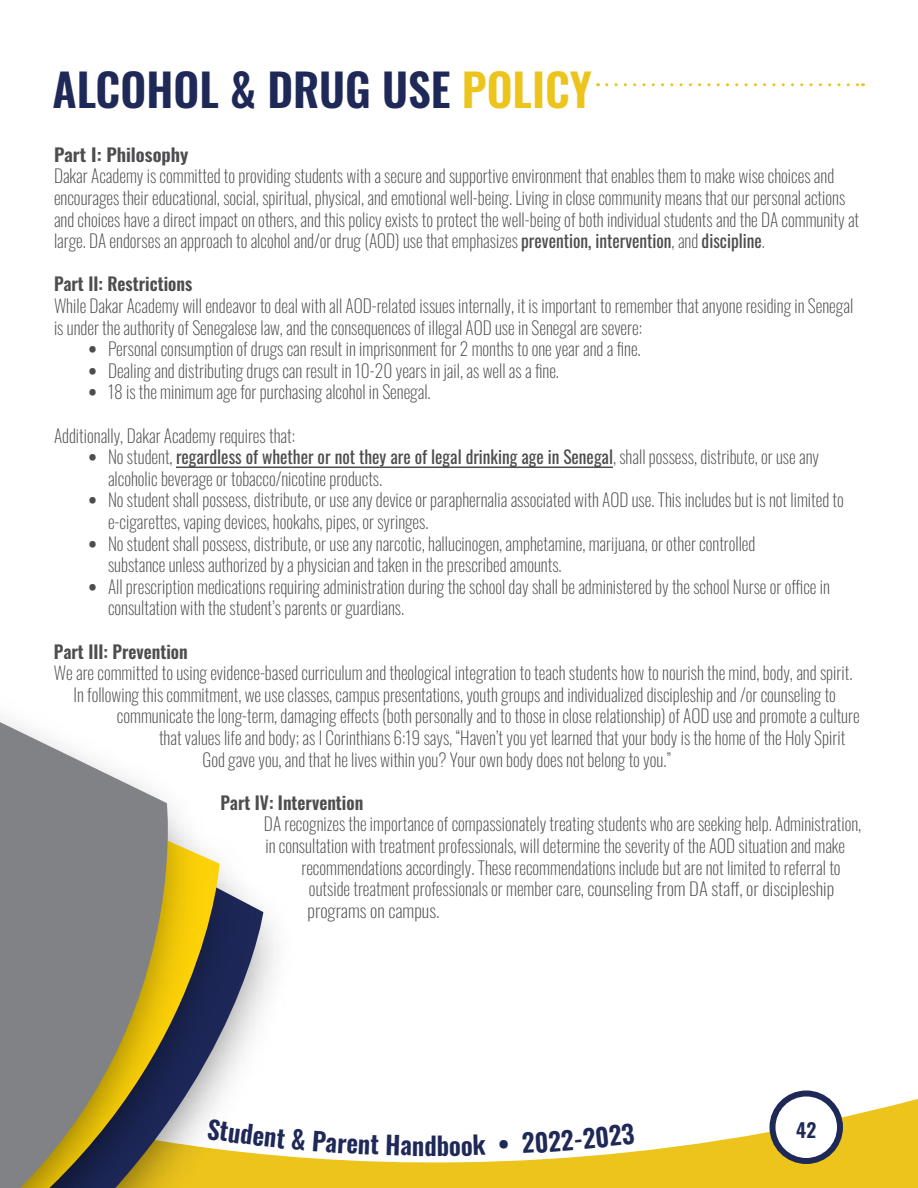
<style>
.page{position:relative;width:918px;height:1188px;background:#fff}
.page>*{position:absolute;margin:0;border:0;box-sizing:border-box;transform-origin:0 0}
.t1{font:600 45px "Oswald";color:#1f2958}
.t2{font:600 25.2px "Oswald";color:#1f2958}
.t3{font:600 19.5px "Oswald";color:#1f2958}
.t4{font:200 18px/21.6px "Oswald";color:#4d4d4f}
.t5{font:600 18px "Oswald";color:#4d4d4f}
.t6{font:200 18px "Oswald";color:#4d4d4f;scale:1.05 1}
.t7{font:600 18px "Oswald";color:#4d4d4f;scale:1.05 1}
.s1{color:#ecc41c}
.s2{font-weight:400}
.s3{font-weight:700}
</style>
<div class="page">
<hr style="left:176px;top:467px;width:437px;height:1px;background:#4d4d4f">
<svg style="left:607px;top:83px;width:256px;height:3px"></svg>
<svg style="left:318px;top:1099px;width:600px;height:89px;fill:#ecc41c"></svg>
<img style="left:274px;top:949px;width:44px;height:239px">
<img style="left:223px;top:871px;width:51px;height:317px">
<img style="left:194px;top:844px;width:29px;height:344px">
<svg style="left:0;top:718px;width:194px;height:470px;background:#94907a"></svg>
<div style="left:772px;top:1094px;width:68px;height:67px;background:#fff;border-radius:50%"></div>
<div style="left:770px;top:1090px;width:73px;height:74px;border:6px solid #1f2958;border-radius:50%"></div>
<svg style="left:207px;top:1118px;width:79px;height:31px"></svg>
<svg style="left:292px;top:1129px;width:14px;height:22px"></svg>
<svg style="left:313px;top:1131px;width:110px;height:25px"></svg>
<svg style="left:450px;top:1135px;width:36px;height:21px"></svg>
<svg style="left:500px;top:1123px;width:135px;height:30px"></svg>
<h1 class="t1" style="left:52px;top:49px;width:541px">ALCOHOL &amp; DRUG USE <span class="s1">POLICY</span></h1>
<p class="t7" style="left:54px;top:139px;width:130px">Part I: Philosophy</p>
<p class="t4" style="left:54px;top:164px;width:807px">Dakar Academy is committed to providing students with a secure and supportive environment that enables them to make wise choices and encourages their educational, social, spiritual, physical, and emotional well-being. Living in close community means that our personal actions and choices have a direct impact on others, and this policy exists to protect the well-being of both individual students and the DA community at large. DA endorses an approach to alcohol and/or drug (AOD) use that emphasizes <span class="s2">prevention, intervention</span>, and <span class="s2">discipline</span>.</p>
<p class="t5" style="left:54px;top:268px;width:140px">Part II: Restrictions</p>
<p class="t4" style="left:54px;top:293px;width:801px">While Dakar Academy will endeavor to deal with all AOD-related issues internally, it is important to remember that anyone residing in Senegal is under the authority of Senegalese law, and the consequences of illegal AOD use in Senegal are severe:</p>
<p class="t4" style="left:89px;top:336px;width:554px"><span class="s3">•</span> Personal consumption of drugs can result in imprisonment for 2 months to one year and a fine.</p>
<p class="t4" style="left:89px;top:358px;width:472px"><span class="s3">•</span> Dealing and distributing drugs can result in 10-20 years in jail, as well as a fine.</p>
<p class="t4" style="left:89px;top:380px;width:344px"><span class="s3">•</span> 18 is the minimum age for purchasing alcohol in Senegal.</p>
<p class="t4" style="left:54px;top:423px;width:243px">Additionally, Dakar Academy requires that:</p>
<p class="t4" style="left:108px;top:444px;width:713px;text-indent:-20px"><span class="s3">•</span> No student, <span class="s2">regardless of whether or not they are of legal drinking age in Senegal</span>, shall possess, distribute, or use any alcoholic beverage or tobacco/nicotine products.</p>
<p class="t4" style="left:108px;top:488px;width:737px;text-indent:-20px"><span class="s3">•</span> No student shall possess, distribute, or use any device or paraphernalia associated with AOD use. This includes but is not limited to e-cigarettes, vaping devices, hookahs, pipes, or syringes.</p>
<p class="t4" style="left:108px;top:531px;width:649px;text-indent:-19px"><span class="s3">•</span> No student shall possess, distribute, or use any narcotic, hallucinogen, amphetamine, marijuana, or other controlled substance unless authorized by a physician and taken in the prescribed amounts.</p>
<p class="t4" style="left:108px;top:574px;width:724px;text-indent:-20px"><span class="s3">•</span> All prescription medications requiring administration during the school day shall be administered by the school Nurse or office in consultation with the student’s parents or guardians.</p>
<p class="t5" style="left:54px;top:635px;width:135px">Part III: Prevention</p>
<p class="t4" style="left:54px;top:660px;width:800px">We are committed to using evidence-based curriculum and theological integration to teach students how to nourish the mind, body, and spirit.</p>
<p class="t4" style="left:73px;top:682px;width:764px">In following this commitment, we use classes, campus presentations, youth groups and individualized discipleship and /or counseling to</p>
<p class="t4" style="left:117px;top:704px;width:744px">communicate the long-term, damaging effects (both personally and to those in close relationship) of AOD use and promote a culture</p>
<p class="t4" style="left:159px;top:725px;width:688px">that values life and body; as I Corinthians 6:19 says, “Haven’t you yet learned that your body is the home of the Holy Spirit</p>
<p class="t4" style="left:202px;top:747px;width:470px">God gave you, and that he lives within you? Your own body does not belong to you.”</p>
<p class="t5" style="left:220px;top:787px;width:144px">Part IV: Intervention</p>
<p class="t4" style="left:264px;top:812px;width:599px">DA recognizes the importance of compassionately treating students who are seeking help. Administration,</p>
<p class="t4" style="left:265px;top:833px;width:581px">in consultation with treatment professionals, will determine the severity of the AOD situation and make</p>
<p class="t4" style="left:301px;top:855px;width:541px">recommendations accordingly. These recommendations include but are not limited to referral to</p>
<p class="t4" style="left:309px;top:876px;width:527px">outside treatment professionals or member care, counseling from DA staff, or discipleship</p>
<p class="t6" style="left:308px;top:895px;width:127px">programs on campus.</p>
<h2 class="t2" style="left:424px;top:1123px;width:27px">db</h2>
<p class="t3" style="left:796px;top:1113px;width:21px">42</p>
</div>
